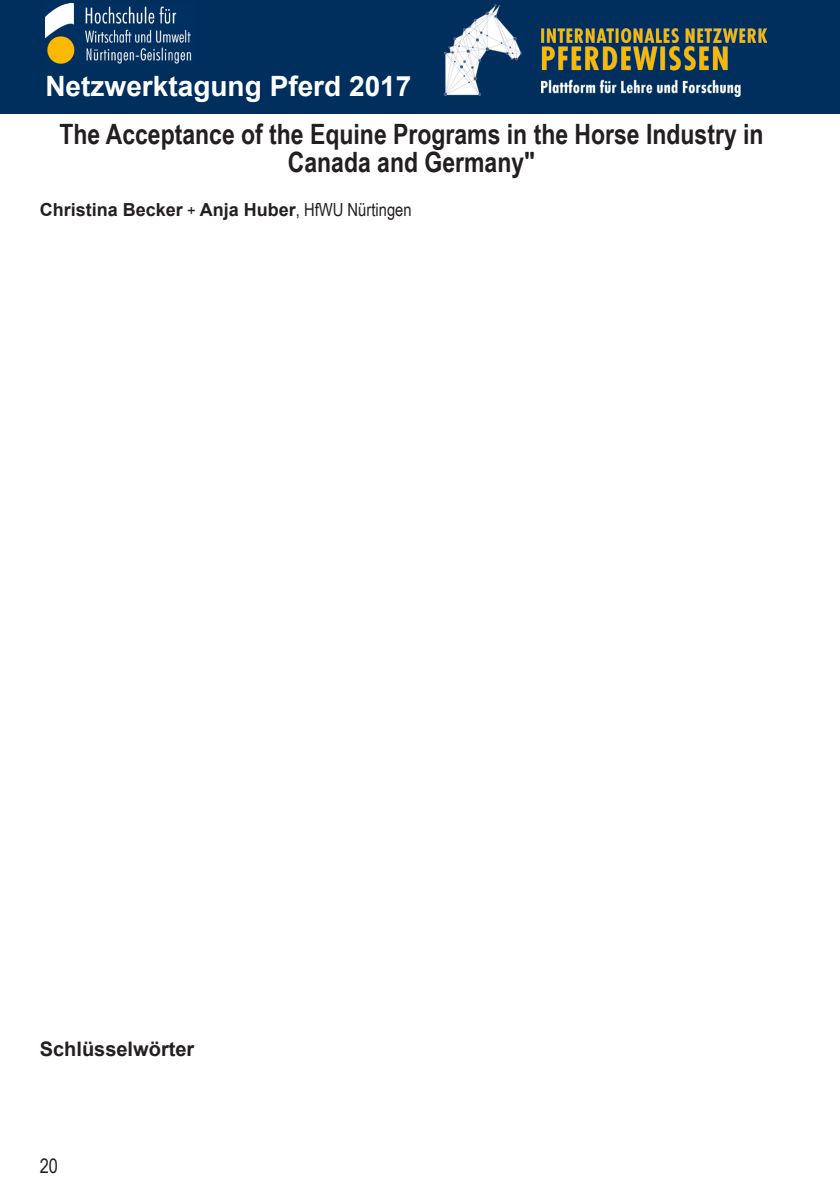
<style>
.page{position:relative;width:840px;height:1191px;background:#fff}
.page>*{position:absolute;margin:0;border:0;box-sizing:border-box;transform-origin:0 0}
.Überschrift_Abstrakt{font:700 28px/28px "Arial Narrow";color:#231f20;text-align:center}
.t1{font:700 28px "Arial";color:#fff}
.Keywords_Überschrift{font:700 20px "Arial";color:#231f20}
.t2{font:20px "Arial Narrow";color:#231f20}
.Autors{font:700 18px "Arial";color:#231f20}
.s1{font-family:"Arial Narrow";font-weight:400}
</style>
<div class="page">
<div style="left:0;top:0;width:839px;height:113px;background:#002f5d"></div>
<img style="left:443px;top:5px;width:78px;height:92px">
<img style="left:541px;top:28px;width:225px;height:69px">
<img style="left:45px;top:4px;width:149px;height:59px">
<p class="t1" style="left:45px;top:66px;width:367px">Netzwerktagung Pferd 2017</p>
<p class="Überschrift_Abstrakt" style="left:59px;top:119px;width:705px">The Acceptance of the Equine Programs in the Horse Industry in<br>Canada and Germany"</p>
<p class="Autors" style="left:40px;top:197px;width:373px">Christina Becker <span class="s1">+</span> Anja Huber<span class="s1">, HfWU Nürtingen</span></p>
<p class="Keywords_Überschrift" style="left:40px;top:1035px;width:156px">Schlüsselwörter</p>
<p class="t2" style="left:40px;top:1151px;width:20px">20</p>
</div>
